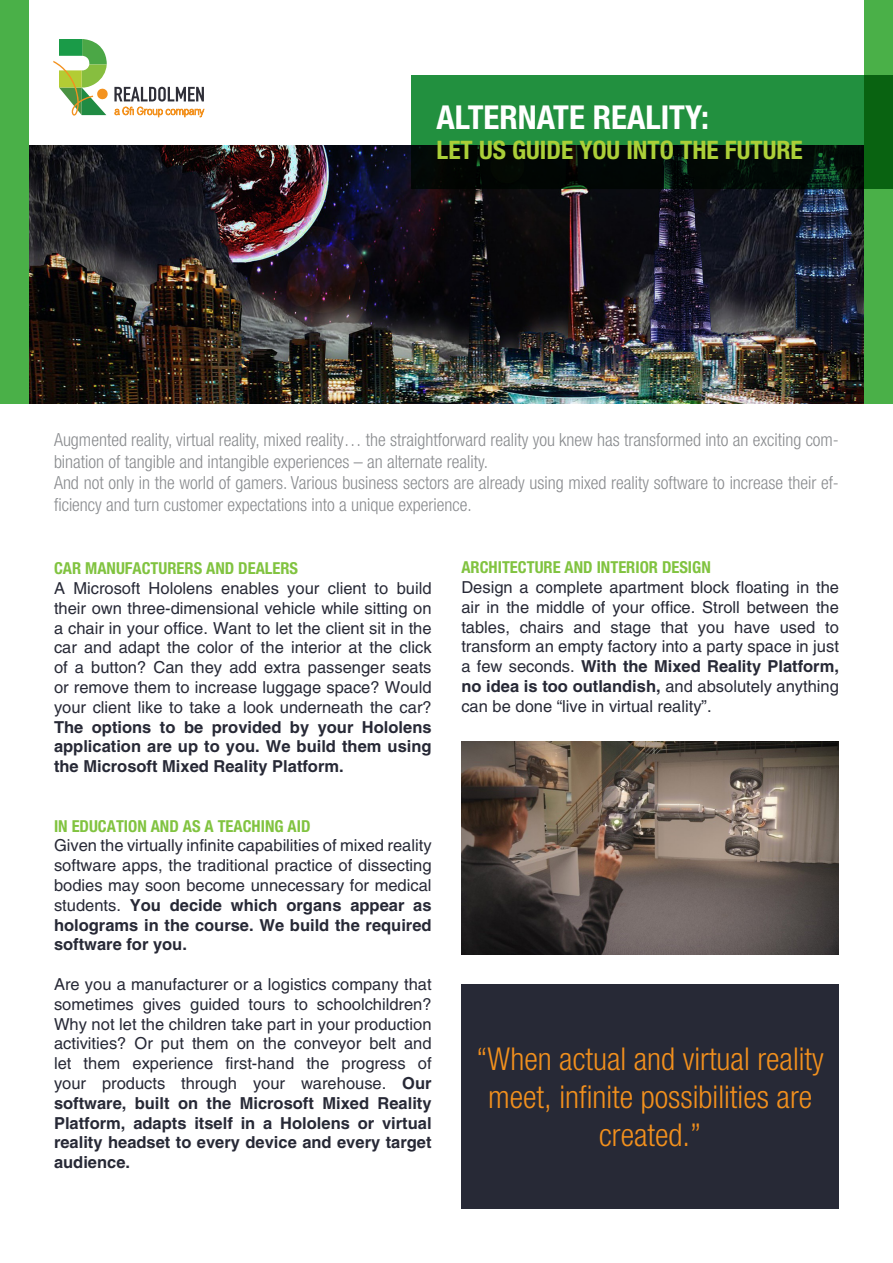
<style>
.page{position:relative;width:893px;height:1263px;background:#fff}
.page>*{position:absolute;margin:0;border:0;box-sizing:border-box;transform-origin:0 0}
.Special_title{font:700 condensed 33px "Helvetica Neue LT Std";color:#fff}
.t1{font:300 condensed 31.5px/37.8px "Helvetica Neue LT Std";color:#f2901d;text-align:center}
.Special_title-2{font:700 condensed 25.5px "Helvetica Neue LT Std";color:#abcf38}
.t2{font:300 condensed 18px/21.6px "Helvetica Neue LT Std";color:#8a8c8f}
.t3{font:16.5px/19.8px "Helvetica LT Std";color:#272936;text-align:justify}
.t4{font:700 condensed 16.5px "Helvetica Neue LT Std";color:#81c340}
.s1{font-weight:700}
</style>
<div class="page">
<div style="left:0;top:0;width:893px;height:404px;background:#4ab048"></div>
<div style="left:29px;top:0;width:835px;height:404px;background:#fff"></div>
<svg style="left:114px;top:87px;width:90px;height:30px"></svg>
<svg style="left:53px;top:39px;width:55px;height:77px"></svg>
<img style="left:29px;top:145px;width:835px;height:259px">
<svg style="left:411px;top:75px;width:482px;height:114px;background:#155d27"></svg>
<div style="left:461px;top:984px;width:378px;height:225px;background:#272936"></div>
<img style="left:461px;top:742px;width:378px;height:212px">
<p class="Special_title" style="left:437px;top:97px;width:274px">ALTERNATE REALITY:</p>
<p class="Special_title-2" style="left:437px;top:134px;width:368px">LET US GUIDE YOU INTO THE FUTURE</p>
<p class="t2" style="left:54px;top:429px;width:786px">Augmented reality, virtual reality, mixed reality… the straightforward reality you knew has transformed into an exciting com&shy;bination of tangible and intangible experiences – an alternate reality.</p>
<p class="t2" style="left:54px;top:472px;width:786px">And not only in the world of gamers. Various business sectors are already using mixed reality software to increase their ef&shy;ficiency and turn customer expectations into a unique experience.</p>
<p class="t4" style="left:54px;top:558px;width:246px">CAR MANUFACTURERS AND DEALERS</p>
<p class="t3" style="left:54px;top:578px;width:379px">A Microsoft Hololens enables your client to build their own three-dimensional vehicle while sitting on a chair in your office. Want to let the client sit in the car and adapt the color of the interior at the click of a button? Can they add extra passenger seats or remove them to increase luggage space? Would your client like to take a look underneath the car?<br><span class="s1">The options to be provided by your Hololens application are up to you. We build them using the Microsoft Mixed Reality Platform.</span></p>
<p class="t4" style="left:54px;top:816px;width:258px">IN EDUCATION AND AS A TEACHING AID</p>
<p class="t3" style="left:54px;top:836px;width:379px">Given the virtually infinite capabilities of mixed reality software apps, the traditional practice of dissecting bodies may soon become unnecessary for medical students. <span class="s1">You decide which organs appear as holograms in the course. We build the required software for you.</span></p>
<p class="t3" style="left:54px;top:974px;width:379px">Are you a manufacturer or a logistics company that sometimes gives guided tours to schoolchildren?<br>Why not let the children take part in your production activities? Or put them on the conveyor belt and let them experience first-hand the progress of your products through your warehouse. <span class="s1">Our software, built on the Microsoft Mixed Reality Platform, adapts itself in a Hololens or virtual reality headset to every device and every target audience.</span></p>
<p class="t4" style="left:461px;top:557px;width:251px">ARCHITECTURE AND INTERIOR DESIGN</p>
<p class="t3" style="left:461px;top:577px;width:379px">Design a complete apartment block floating in the air in the middle of your office. Stroll between the tables, chairs and stage that you have used to transform an empty factory into a party space in just a few seconds. <span class="s1">With the Mixed Reality Platform, no idea is too outlandish,</span> and absolutely anything can be done “live in virtual reality”.</p>
<p class="t1" style="left:476px;top:1040px;width:349px">“When actual and virtual reality meet, infinite possibilities are created.”</p>
</div>
